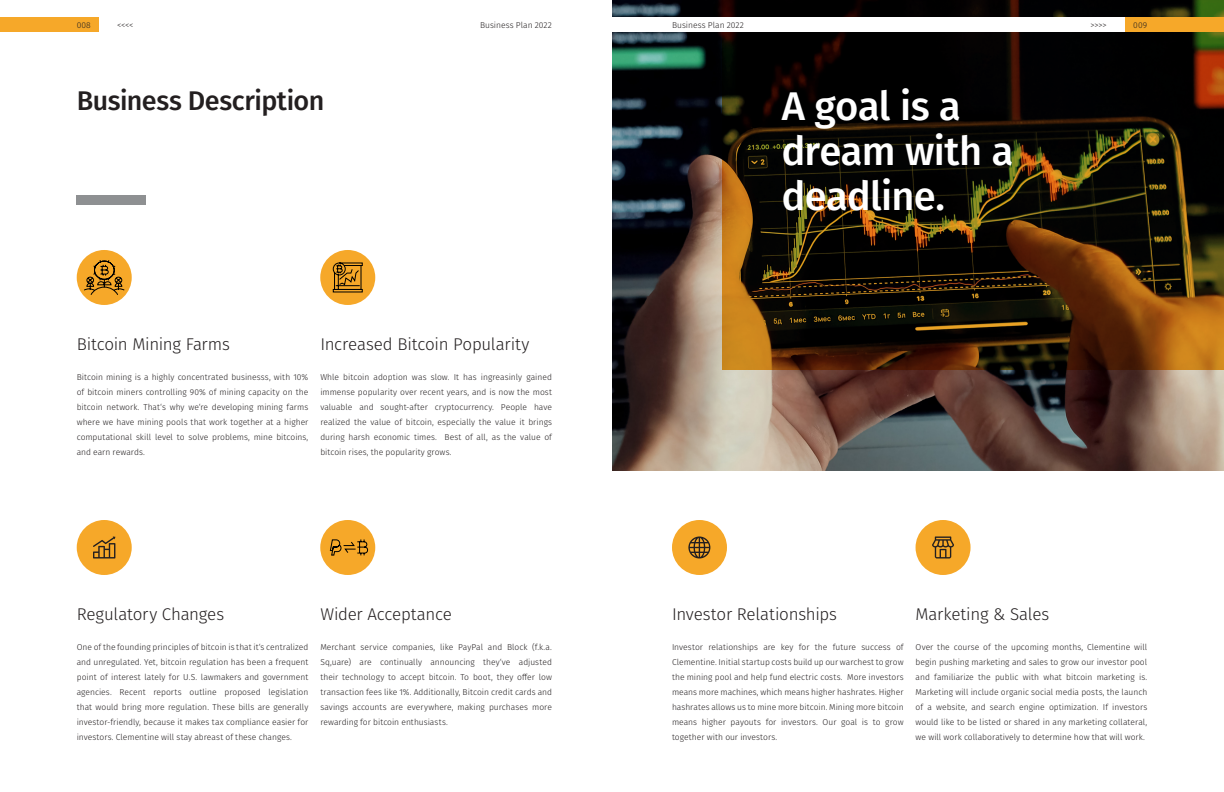
<style>
.page{position:relative;width:1224px;height:792px;background:#fff}
.page>*{position:absolute;margin:0;border:0;box-sizing:border-box;transform-origin:0 0}
.Headline_40_44_Left{font:500 40px/45px "Fira Sans";letter-spacing:-.015em;color:#fff}
.Headline_27_31_Left{font:500 27px "Fira Sans";letter-spacing:-.015em;color:#231f20}
.Headline_17_25_Left{font:300 17px "Fira Sans";letter-spacing:-.015em;color:#231f20}
.Copy_Text_08_14_Full{font:300 8.5px/15px "Fira Sans";color:#231f20;text-align:justify}
.Copy_Text_08_14_Left{font:300 8.5px "Fira Sans";letter-spacing:.005em;color:#231f20}
.Copy_Text_08_14_Righ{font:300 8.5px "Fira Sans";letter-spacing:.005em;color:#231f20}
</style>
<div class="page">
<img style="left:612px;top:0;width:612px;height:470px">
<div style="left:77px;top:250px;width:55px;height:55px;background:#f6a829;border-radius:50%"></div>
<div style="left:77px;top:520px;width:55px;height:55px;background:#f6a829;border-radius:50%"></div>
<div style="left:320px;top:250px;width:55px;height:55px;background:#f6a829;border-radius:50%"></div>
<div style="left:320px;top:520px;width:55px;height:55px;background:#f6a829;border-radius:50%"></div>
<div style="left:77px;top:195px;width:69px;height:10px;background:#8e9092"></div>
<svg style="left:93px;top:536px;width:22px;height:22px"></svg>
<div style="left:672px;top:520px;width:55px;height:55px;background:#f6a829;border-radius:50%"></div>
<div style="left:916px;top:520px;width:55px;height:55px;background:#f6a829;border-radius:50%"></div>
<svg style="left:932px;top:536px;width:22px;height:22px"></svg>
<svg style="left:688px;top:536px;width:22px;height:22px"></svg>
<svg style="left:722px;top:0;width:502px;height:370px;fill:#030303"></svg>
<svg style="left:332px;top:262px;width:31px;height:31px"></svg>
<svg style="left:83px;top:259px;width:43px;height:37px"></svg>
<svg style="left:329px;top:539px;width:39px;height:17px"></svg>
<div style="left:1125px;top:17px;width:99px;height:15px;background:#f6a829"></div>
<div style="left:612px;top:17px;width:513px;height:15px;background:#fff"></div>
<div style="left:0;top:17px;width:99px;height:15px;background:#f6a829"></div>
<p class="Copy_Text_08_14_Left" style="left:77px;top:19px;width:16px">008</p>
<p class="Copy_Text_08_14_Left" style="left:117px;top:19px;width:18px">&lt;&lt;&lt;&lt;</p>
<p class="Copy_Text_08_14_Righ" style="left:480px;top:19px;width:73px">Business Plan 2022</p>
<p class="Copy_Text_08_14_Left" style="left:672px;top:19px;width:73px">Business Plan 2022</p>
<p class="Copy_Text_08_14_Righ" style="left:1091px;top:19px;width:18px">&gt;&gt;&gt;&gt;</p>
<p class="Copy_Text_08_14_Righ" style="left:1133px;top:19px;width:15px">009</p>
<p class="Headline_27_31_Left" style="left:77px;top:79px;width:249px">Business Description</p>
<p class="Headline_17_25_Left" style="left:77px;top:332px;width:155px">Bitcoin Mining Farms</p>
<p class="Copy_Text_08_14_Full" style="left:77px;top:369px;width:233px">Bitcoin mining is a highly concentrated businesss, with 10% of bitcoin miners controlling 90% of mining capacity on the bitcoin network. That‘s why we‘re developing mining farms where we have mining pools that work together at a higher computational skill level to solve problems, mine bitcoins, and earn rewards.</p>
<p class="Headline_17_25_Left" style="left:320px;top:332px;width:211px">Increased Bitcoin Popularity</p>
<p class="Copy_Text_08_14_Full" style="left:320px;top:369px;width:233px">Whle bitcoin adoption was slow. It has ingreasinly gained immense popularity over recent years, and is now the most valuable and sought-after cryptocurrency. People have realized the value of bitcoin, especially the value it brings during harsh economic times. Best of all, as the value of bitcoin rises, the popularity grows.</p>
<p class="Headline_17_25_Left" style="left:77px;top:602px;width:149px">Regulatory Changes</p>
<p class="Copy_Text_08_14_Full" style="left:77px;top:639px;width:233px">One of the founding principles of bitcoin is that it‘s centralized and unregulated. Yet, bitcoin regulation has been a frequent point of interest lately for U.S. lawmakers and government agencies. Recent reports outline proposed legislation that would bring more regulation. These bills are generally investor-friendly, because it makes tax compliance easier for investors. Clementine will stay abreast of these changes.</p>
<p class="Headline_17_25_Left" style="left:320px;top:602px;width:133px">Wider Acceptance</p>
<p class="Copy_Text_08_14_Full" style="left:320px;top:639px;width:233px">Merchant service companies, like PayPal and Block (f.k.a.<br>Sq,uare) are continually announcing they‘ve adjusted their technology to accept bitcoin. To boot, they offer low transaction fees like 1%. Additionally, Bitcoin credit cards and savings accounts are everywhere, making purchases more rewarding for bitcoin enthusiasts.</p>
<p class="Headline_40_44_Left" style="left:782px;top:82px;width:233px">A goal is a dream with a deadline.</p>
<p class="Headline_17_25_Left" style="left:672px;top:602px;width:166px">Investor Relationships</p>
<p class="Copy_Text_08_14_Full" style="left:672px;top:639px;width:233px">Investor relationships are key for the future success of Clementine. Initial startup costs build up our warchest to grow the mining pool and help fund electric costs. More investors means more machines, which means higher hashrates. Higher hashrates allows us to mine more bitcoin. Mining more bitcoin means higher payouts for investors. Our goal is to grow together with our investors.</p>
<p class="Headline_17_25_Left" style="left:916px;top:602px;width:135px">Marketing &amp; Sales</p>
<p class="Copy_Text_08_14_Full" style="left:916px;top:639px;width:233px">Over the course of the upcoming months, Clementine will begin pushing marketing and sales to grow our investor pool and familiarize the public with what bitcoin marketing is.<br>Marketing will include organic social media posts, the launch of a website, and search engine optimization. If investors would like to be listed or shared in any marketing collateral, we will work collaboratively to determine how that will work.</p>
</div>
